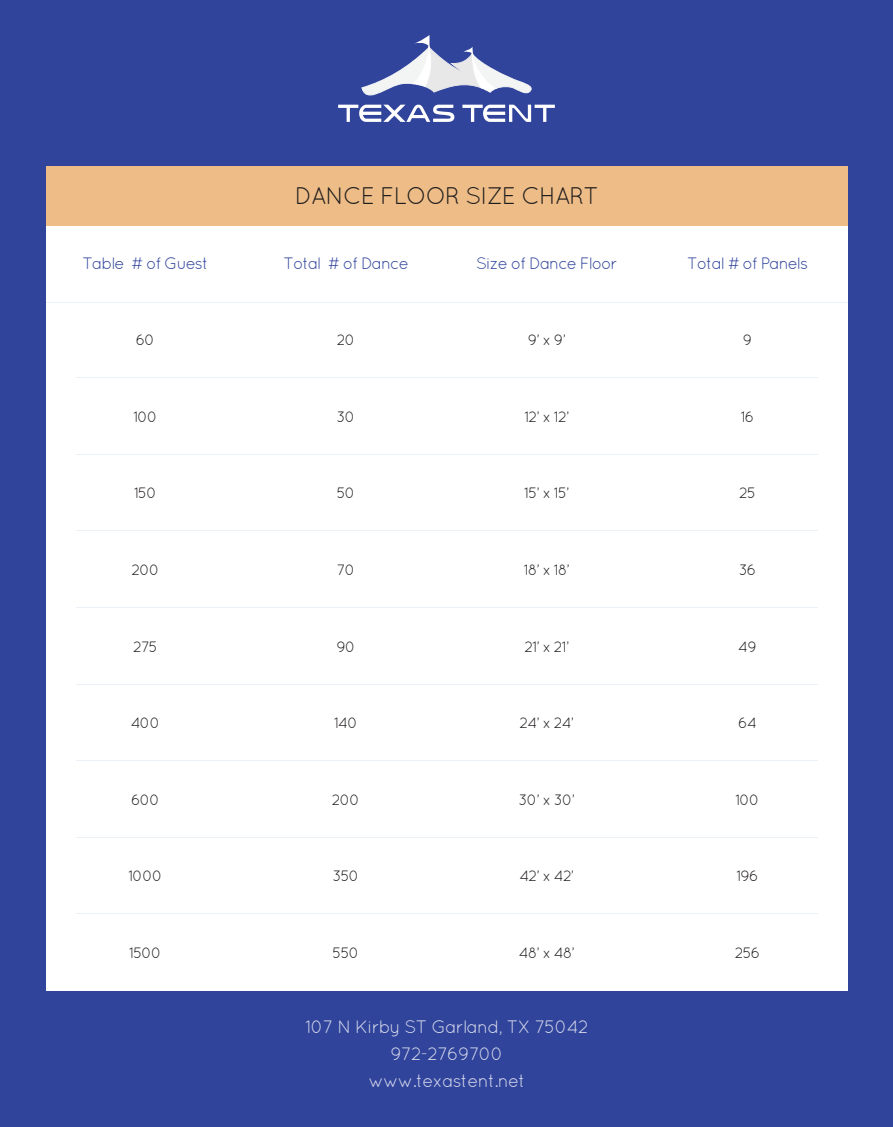
<style>
.page{position:relative;width:893px;height:1127px;background:#fff}
.page>*{position:absolute;margin:0;border:0;box-sizing:border-box;transform-origin:0 0}
.t1{font:24px "Quicksand";letter-spacing:-.04em;color:#201d1e}
.t2{font:18px/27px "Quicksand";letter-spacing:-.04em;color:#fff;text-align:center}
.t3{font:16.5px "Quicksand";letter-spacing:-.06em;color:#31449c}
.t4{font:15px "Quicksand";letter-spacing:-.06em;color:#231f20}
</style>
<div class="page">
<div style="left:0;top:0;width:893px;height:1126px;background:#31449c"></div>
<svg style="left:338px;top:105px;width:217px;height:17px"></svg>
<div style="left:46px;top:167px;width:801px;height:60px;background:#eebd87"></div>
<div style="left:46px;top:227px;width:801px;height:763px;background:#fff"></div>
<hr style="left:46px;top:302px;width:801px;height:1px;background:#ebf0f8">
<hr style="left:76px;top:377px;width:741px;height:1px;background:#ebf0f8">
<hr style="left:76px;top:454px;width:741px;height:1px;background:#ebf0f8">
<hr style="left:76px;top:530px;width:741px;height:1px;background:#ebf0f8">
<hr style="left:76px;top:607px;width:741px;height:1px;background:#ebf0f8">
<hr style="left:76px;top:683px;width:741px;height:1px;background:#ebf0f8">
<hr style="left:76px;top:760px;width:741px;height:1px;background:#ebf0f8">
<hr style="left:76px;top:837px;width:741px;height:1px;background:#ebf0f8">
<hr style="left:76px;top:913px;width:741px;height:1px;background:#ebf0f8">
<svg style="left:361px;top:35px;width:171px;height:61px"></svg>
<h1 class="t1" style="left:295px;top:187px;width:306px">DANCE FLOOR SIZE CHART</h1>
<p class="t3" style="left:83px;top:257px;width:128px">Table # of Guest</p>
<p class="t3" style="left:283px;top:257px;width:127px">Total # of Dance</p>
<p class="t3" style="left:476px;top:257px;width:143px">Size of Dance Floor</p>
<p class="t3" style="left:687px;top:257px;width:122px">Total # of Panels</p>
<p class="t4" style="left:136px;top:334px;width:21px">60</p>
<p class="t4" style="left:337px;top:334px;width:20px">20</p>
<p class="t4" style="left:528px;top:334px;width:40px">9’ x 9’</p>
<p class="t4" style="left:743px;top:334px;width:11px">9</p>
<p class="t4" style="left:133px;top:411px;width:26px">100</p>
<p class="t4" style="left:337px;top:411px;width:20px">30</p>
<p class="t4" style="left:524px;top:411px;width:46px">12’ x 12’</p>
<p class="t4" style="left:741px;top:411px;width:15px">16</p>
<p class="t4" style="left:134px;top:487px;width:24px">150</p>
<p class="t4" style="left:337px;top:487px;width:20px">50</p>
<p class="t4" style="left:524px;top:487px;width:47px">15’ x 15’</p>
<p class="t4" style="left:739px;top:487px;width:19px">25</p>
<p class="t4" style="left:131px;top:564px;width:30px">200</p>
<p class="t4" style="left:337px;top:564px;width:20px">70</p>
<p class="t4" style="left:524px;top:564px;width:48px">18’ x 18’</p>
<p class="t4" style="left:739px;top:564px;width:19px">36</p>
<p class="t4" style="left:133px;top:641px;width:26px">275</p>
<p class="t4" style="left:336px;top:641px;width:21px">90</p>
<p class="t4" style="left:524px;top:641px;width:46px">21’ x 21’</p>
<p class="t4" style="left:738px;top:641px;width:20px">49</p>
<p class="t4" style="left:131px;top:717px;width:31px">400</p>
<p class="t4" style="left:334px;top:717px;width:25px">140</p>
<p class="t4" style="left:519px;top:717px;width:56px">24’ x 24’</p>
<p class="t4" style="left:738px;top:717px;width:20px">64</p>
<p class="t4" style="left:131px;top:794px;width:31px">600</p>
<p class="t4" style="left:332px;top:794px;width:30px">200</p>
<p class="t4" style="left:518px;top:794px;width:58px">30’ x 30’</p>
<p class="t4" style="left:735px;top:794px;width:26px">100</p>
<p class="t4" style="left:128px;top:870px;width:36px">1000</p>
<p class="t4" style="left:333px;top:870px;width:29px">350</p>
<p class="t4" style="left:519px;top:870px;width:56px">42’ x 42’</p>
<p class="t4" style="left:736px;top:870px;width:24px">196</p>
<p class="t4" style="left:129px;top:947px;width:34px">1500</p>
<p class="t4" style="left:333px;top:947px;width:28px">550</p>
<p class="t4" style="left:519px;top:947px;width:58px">48’ x 48’</p>
<p class="t4" style="left:735px;top:947px;width:27px">256</p>
<p class="t2" style="left:305px;top:1014px;width:285px">107 N Kirby ST Garland, TX 75042<br>972-2769700<br>www.texastent.net</p>
</div>
